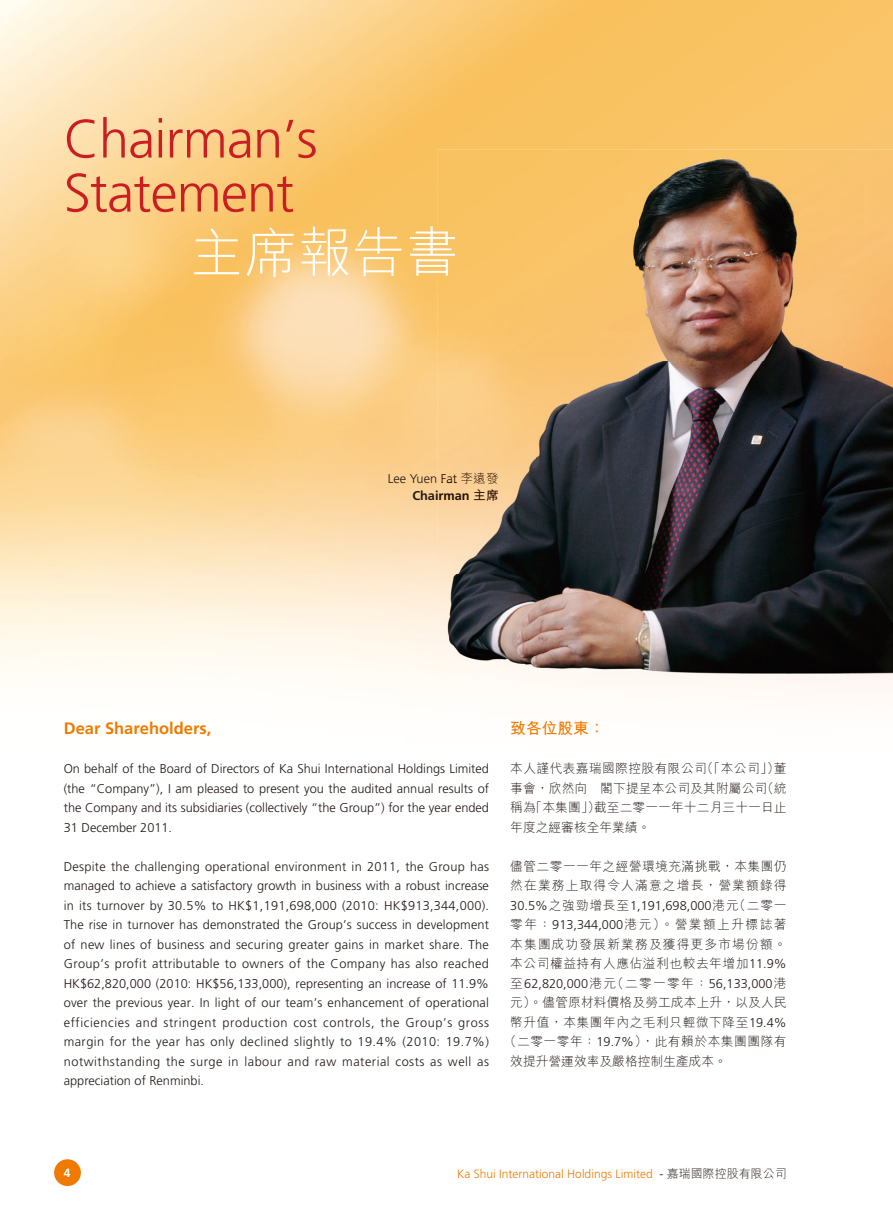
<style>
.page{position:relative;width:893px;height:1212px;background:#fff}
.page>*{position:absolute;margin:0;border:0;box-sizing:border-box;transform-origin:0 0}
.t1{font:300 54px/54px "Frutiger LT Std";letter-spacing:-.015em;color:#cb1e23}
.t2{font:53.85px "M Hei HK Light E Ten B5 H";color:#fff}
.t3{font:700 16.5px "Frutiger LT Std";color:#ef7a00}
.t4{font:15.75px "M Hei HK Bold E Ten B5 H";color:#ef7a00}
.t5{font:300 12.75px/19.5px "Frutiger LT Std";color:#231916;text-align:justify}
.t6{font:12.75px/19.5px "M Hei HK Light E Ten B5 H";letter-spacing:.035em;color:#231916;text-align:justify}
.t7{font:12.75px "M Hei HK Light E Ten B5 H";letter-spacing:.01em;color:#231916}
.t8{font:12.75px "M Hei HK Light E Ten B5 H";color:#231916}
.t9{font:300 12px "Frutiger LT Std";color:#ef7a00}
.t10{font:700 12px "Frutiger LT Std";color:#fff}
.s1{color:#250f00}
.s2{font-family:"M Hei HK Light E Ten B5 H";font-weight:400;color:#250f00}
.s3{font-weight:700}
.s4{font-weight:700;color:#250f00}
.s5{font-family:"M Hei HK Bold E Ten B5 H";font-weight:400;color:#250f00}
.s6{font-family:"M Hei HK Light E Ten B5 H";font-weight:400}
.s7{font-family:"Frutiger LT Std";font-weight:300}
.s8{color:#231916}
.s9{font-family:"M Hei HK Light E Ten B5 H";font-weight:400;color:#231916}
</style>
<div class="page">
<img style="left:0;top:0;width:409px;height:1187px">
<img style="left:409px;top:0;width:484px;height:188px">
<img style="left:409px;top:188px;width:28px;height:488px">
<img style="left:389px;top:472px;width:48px;height:12px">
<img style="left:413px;top:489px;width:24px;height:12px">
<img style="left:194px;top:226px;width:243px;height:51px">
<img style="left:437px;top:149px;width:455px;height:532px">
<img style="left:892px;top:149px;width:1px;height:532px">
<img style="left:437px;top:226px;width:18px;height:51px">
<div style="left:54px;top:1159px;width:27px;height:27px;background:#ef7a00;border-radius:50%"></div>
<h1 class="t1" style="left:64px;top:115px;width:255px">Chairman’s<br>Statement</h1>
<h2 class="t2" style="left:190px;top:232px;width:271px">主席報告書</h2>
<p class="t5" style="left:388px;top:471px;width:112px;line-height:16.5px;text-align:right">Lee Yuen <span class="s1">Fat</span> <span class="s2">李遠發<br></span><span class="s3">Cha</span><span class="s4">irman</span> <span class="s5">主席</span></p>
<p class="t3" style="left:64px;top:720px;width:149px">Dear Shareholders,</p>
<p class="t5" style="left:64px;top:760px;width:427px">On behalf of the Board of Directors of Ka Shui International Holdings Limited (the “Company”), I am pleased to present you the audited annual results of the Company and its subsidiaries (collectively “the Group”) for the year ended 31 December 2011.</p>
<p class="t5" style="left:64px;top:857px;width:427px">Despite the challenging operational environment in 2011, the Group has managed to achieve a satisfactory growth in business with a robust increase in its turnover by 30.5% to HK$1,191,698,000 (2010: HK$913,344,000).<br>The rise in turnover has demonstrated the Group’s success in development of new lines of business and securing greater gains in market share. The Group’s profit attributable to owners of the Company has also reached HK$62,820,000 (2010: HK$56,133,000), representing an increase of 11.9% over the previous year. In light of our team’s enhancement of operational efficiencies and stringent production cost controls, the Group’s gross margin for the year has only declined slightly to 19.4% (2010: 19.7%) notwithstanding the surge in labour and raw material costs as well as appreciation of Renminbi.</p>
<p class="t4" style="left:510px;top:722px;width:96px">致各位股東：</p>
<p class="t6" style="left:510px;top:760px;width:278px">本人謹代表嘉瑞國際控股有限公司（「本公司」）董事會，欣然向　閣下提呈本公司及其附屬公司（統稱為「本集團」）截至二零一一年十二月三十一日止年度之經審核全年業績。</p>
<p class="t6" style="left:510px;top:858px;width:278px">儘管二零一一年之經營環境充滿挑戰，本集團仍然在業務上取得令人滿意之增長，營業額錄得</p>
<p class="t5" style="left:510px;top:896px;width:278px">30.5%<span class="s6">之強勁增長至</span>1,191,698,000<span class="s6">港元（二零一</span></p>
<p class="t6" style="left:510px;top:916px;width:278px">零年：<span class="s7">913,344,000</span>港元）。營業額上升標誌著本集團成功發展新業務及獲得更多市場份額。本公司權益持有人應佔溢利也較去年增加<span class="s7">11.9%</span></p>
<p class="t5" style="left:510px;top:974px;width:278px"><span class="s6">至</span>62,820,000<span class="s6">港元（二零一零年：</span>56,133,000<span class="s6">港</span></p>
<p class="t7" style="left:510px;top:998px;width:278px">元）。儘管原材料價格及勞工成本上升，以及人民</p>
<p class="t6" style="left:510px;top:1014px;width:278px">幣升值，本集團年內之毛利只輕微下降至<span class="s7">19.4%</span></p>
<p class="t6" style="left:504px;top:1033px;width:284px">（二零一零年：<span class="s7">19.7%</span>），此有賴於本集團團隊有</p>
<p class="t8" style="left:510px;top:1056px;width:218px">效提升營運效率及嚴格控制生產成本。</p>
<p class="t10" style="left:64px;top:1167px;width:8px">4</p>
<p class="t9" style="left:457px;top:1168px;width:331px">Ka Shui International Holdings Limited <span class="s8">-</span> <span class="s9">嘉瑞國際控股有限公司</span></p>
</div>
